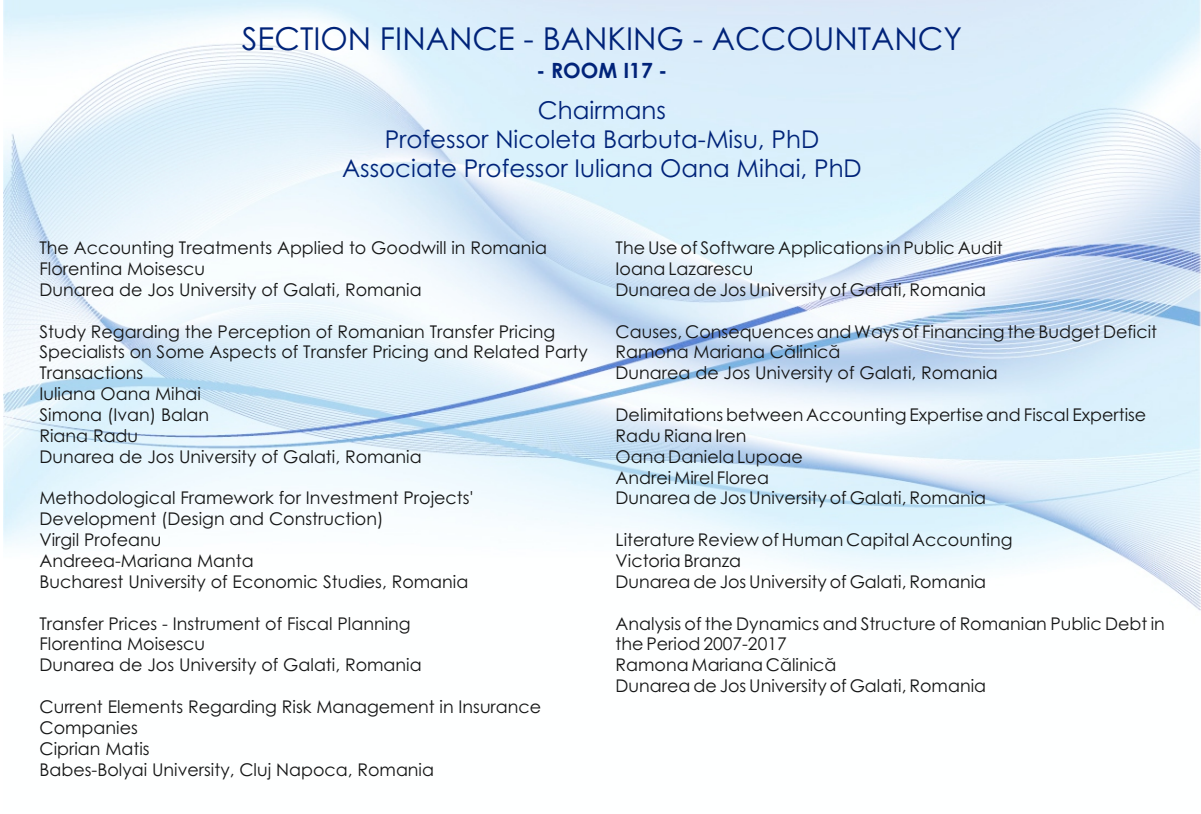
<style>
.page{position:relative;width:1201px;height:814px;background:#fff}
.page>*{position:absolute;margin:0;border:0;box-sizing:border-box;transform-origin:0 0}
.t1{font:31.5px "Century Gothic";color:#002379}
.t2{font:24.5px/29.2px "Century Gothic";color:#002379;text-align:center}
.t3{font:700 21px "Century Gothic";color:#002379}
.t4{font:17.5px/20.8px "Century Gothic";color:#151616}
</style>
<div class="page">
<img style="left:4px;top:0;width:1196px;height:611px">
<h1 class="t1" style="left:242px;top:26px;width:722px">SECTION FINANCE - BANKING - ACCOUNTANCY</h1>
<p class="t3" style="left:536px;top:62px;width:133px">- ROOM I17 -</p>
<h2 class="t2" style="left:342px;top:97px;width:521px">Chairmans<br>Professor Nicoleta Barbuta-Misu, PhD<br>Associate Professor Iuliana Oana Mihai, PhD</h2>
<p class="t4" style="left:39px;top:239px;width:509px">The Accounting Treatments Applied to Goodwill in Romania<br>Florentina Moisescu<br>Dunarea de Jos University of Galati, Romania</p>
<p class="t4" style="left:39px;top:322px;width:550px">Study Regarding the Perception of Romanian Transfer Pricing Specialists on Some Aspects of Transfer Pricing and Related Party Transactions<br>Iuliana Oana Mihai<br>Simona (Ivan) Balan<br>Riana Radu<br>Dunarea de Jos University of Galati, Romania</p>
<p class="t4" style="left:39px;top:489px;width:435px">Methodological Framework for Investment Projects' Development (Design and Construction)<br>Virgil Profeanu<br>Andreea-Mariana Manta<br>Bucharest University of Economic Studies, Romania</p>
<p class="t4" style="left:39px;top:614px;width:384px">Transfer Prices - Instrument of Fiscal Planning<br>Florentina Moisescu<br>Dunarea de Jos University of Galati, Romania</p>
<p class="t4" style="left:39px;top:698px;width:503px">Current Elements Regarding Risk Management in Insurance<br>Companies<br>Ciprian Matis<br>Babes-Bolyai University, Cluj Napoca, Romania</p>
<p class="t4" style="left:615px;top:239px;width:389px">The Use of Software Applications in Public Audit<br>Ioana Lazarescu<br>Dunarea de Jos University of Galati, Romania</p>
<p class="t4" style="left:615px;top:322px;width:543px">Causes, Consequences and Ways of Financing the Budget Deficit<br>Ramona Mariana Călinică<br>Dunarea de Jos University of Galati, Romania</p>
<p class="t4" style="left:615px;top:406px;width:532px">Delimitations between Accounting Expertise and Fiscal Expertise Radu Riana Iren<br>Oana Daniela Lupoae<br>Andrei Mirel Florea<br>Dunarea de Jos University of Galati, Romania</p>
<p class="t4" style="left:615px;top:531px;width:398px">Literature Review of Human Capital Accounting<br>Victoria Branza<br>Dunarea de Jos University of Galati, Romania</p>
<p class="t4" style="left:615px;top:614px;width:551px">Analysis of the Dynamics and Structure of Romanian Public Debt in the Period 2007-2017<br>Ramona Mariana Călinică<br>Dunarea de Jos University of Galati, Romania</p>
</div>
